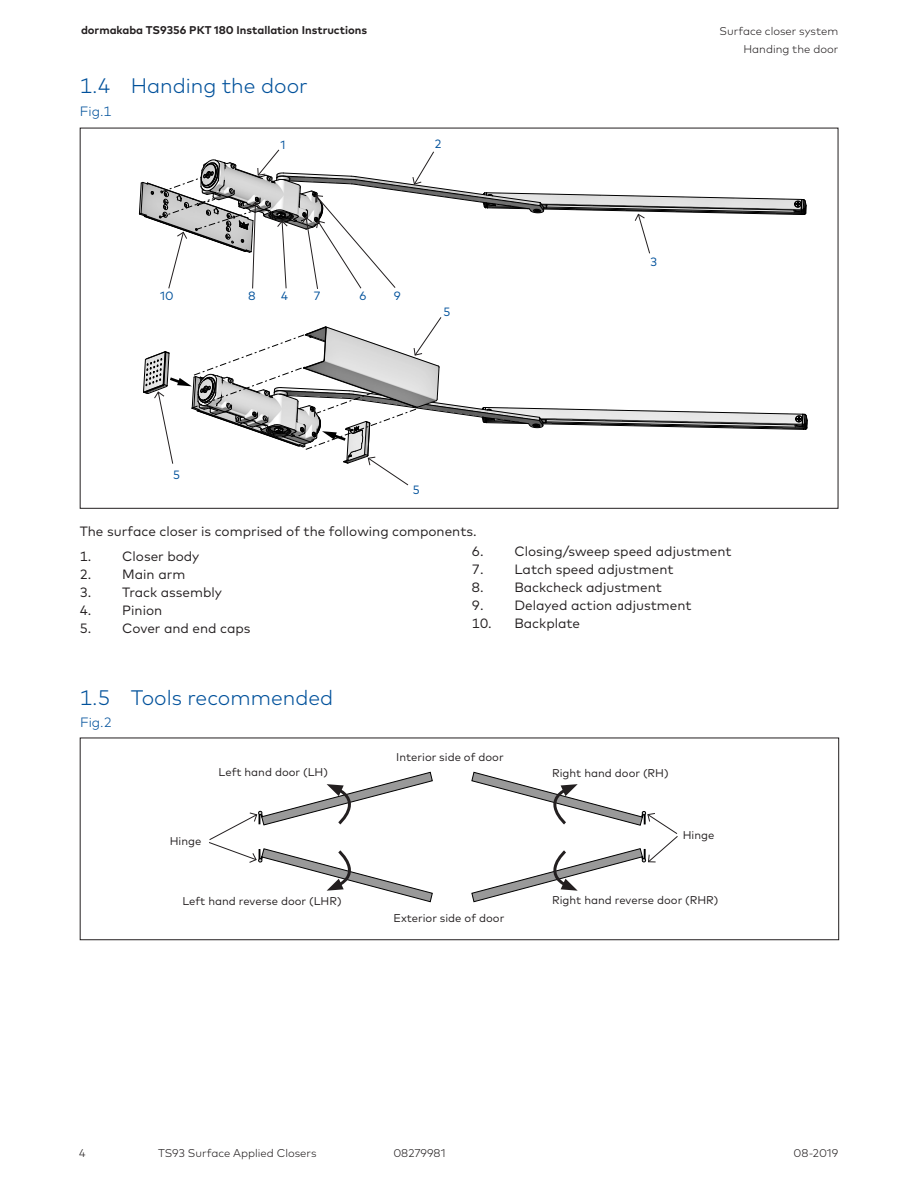
<style>
.page{position:relative;width:918px;height:1188px;background:#fff}
.page>*{position:absolute;margin:0;border:0;box-sizing:border-box;transform-origin:0 0}
.t1{font:300 21px "Mark Pro";color:#01519b}
.Body_Text_9pt_12pt_R{font:13.5px "Mark Pro";color:#231f20}
.t2{font:300 13.5px "Mark Pro";color:#01519b}
.Fließtext___Anweisun{font:12px "Mark Pro";color:#01519b}
.Body_Text_7_5pt_9pt{font:11.25px "Mark Pro";color:#231f20}
.t3{font:300 11.25px/18px "Mark Pro";color:#231f20;text-align:right}
.t4{font:700 11.25px "Mark Pro";color:#231f20}
</style>
<div class="page">
<div style="left:80px;top:738px;width:759px;height:202px;border:1px solid #231f20"></div>
<svg style="left:209px;top:772px;width:224px;height:130px"></svg>
<svg style="left:472px;top:772px;width:206px;height:130px"></svg>
<svg style="left:139px;top:149px;width:668px;height:140px"></svg>
<svg style="left:143px;top:317px;width:665px;height:169px"></svg>
<p class="t4" style="left:81px;top:21px;width:288px">dormakaba TS9356 PKT 180 Installation Instructions</p>
<p class="t1" style="left:80px;top:70px;width:230px">1.4 Handing the door</p>
<p class="t2" style="left:80px;top:101px;width:33px">Fig.1</p>
<p class="Fließtext___Anweisun" style="left:160px;top:286px;width:15px">10</p>
<p class="Fließtext___Anweisun" style="left:173px;top:466px;width:8px">5</p>
<p class="Fließtext___Anweisun" style="left:281px;top:136px;width:7px">1</p>
<p class="Fließtext___Anweisun" style="left:435px;top:135px;width:8px">2</p>
<p class="Fließtext___Anweisun" style="left:248px;top:286px;width:9px">8</p>
<p class="Fließtext___Anweisun" style="left:281px;top:286px;width:8px">4</p>
<p class="Fließtext___Anweisun" style="left:314px;top:286px;width:8px">7</p>
<p class="Fließtext___Anweisun" style="left:359px;top:286px;width:8px">6</p>
<p class="Fließtext___Anweisun" style="left:394px;top:286px;width:8px">9</p>
<p class="Fließtext___Anweisun" style="left:443px;top:303px;width:8px">5</p>
<p class="Fließtext___Anweisun" style="left:413px;top:481px;width:8px">5</p>
<p class="t3" style="left:719px;top:21px;width:120px">Surface closer system<br>Handing the door</p>
<p class="Fließtext___Anweisun" style="left:651px;top:253px;width:8px">3</p>
<p class="Body_Text_9pt_12pt_R" style="left:80px;top:521px;width:398px">The surface closer is comprised of the following components.</p>
<p class="Body_Text_9pt_12pt_R" style="left:80px;top:547px;width:121px">1. Closer body</p>
<p class="Body_Text_9pt_12pt_R" style="left:80px;top:565px;width:107px">2. Main arm</p>
<p class="Body_Text_9pt_12pt_R" style="left:80px;top:583px;width:144px">3. Track assembly</p>
<p class="Body_Text_9pt_12pt_R" style="left:80px;top:601px;width:84px">4. Pinion</p>
<p class="Body_Text_9pt_12pt_R" style="left:80px;top:619px;width:172px">5. Cover and end caps</p>
<p class="Body_Text_9pt_12pt_R" style="left:472px;top:541px;width:261px">6. Closing/sweep speed adjustment</p>
<p class="Body_Text_9pt_12pt_R" style="left:472px;top:559px;width:203px">7. Latch speed adjustment</p>
<p class="Body_Text_9pt_12pt_R" style="left:472px;top:577px;width:191px">8. Backcheck adjustment</p>
<p class="Body_Text_9pt_12pt_R" style="left:472px;top:595px;width:221px">9. Delayed action adjustment</p>
<p class="Body_Text_9pt_12pt_R" style="left:472px;top:613px;width:110px">10. Backplate</p>
<p class="t1" style="left:80px;top:682px;width:255px">1.5 Tools recommended</p>
<p class="t2" style="left:80px;top:712px;width:33px">Fig.2</p>
<p class="Body_Text_7_5pt_9pt" style="left:219px;top:764px;width:111px">Left hand door (LH)</p>
<p class="Body_Text_7_5pt_9pt" style="left:170px;top:832px;width:33px">Hinge</p>
<p class="Body_Text_7_5pt_9pt" style="left:396px;top:749px;width:109px">Interior side of door</p>
<p class="Body_Text_7_5pt_9pt" style="left:552px;top:764px;width:118px">Right hand door (RH)</p>
<p class="Body_Text_7_5pt_9pt" style="left:683px;top:827px;width:33px">Hinge</p>
<p class="Body_Text_7_5pt_9pt" style="left:183px;top:892px;width:161px">Left hand reverse door (LHR)</p>
<p class="Body_Text_7_5pt_9pt" style="left:552px;top:892px;width:168px">Right hand reverse door (RHR)</p>
<p class="Body_Text_7_5pt_9pt" style="left:393px;top:910px;width:112px">Exterior side of door</p>
<p class="t3" style="left:79px;top:1144px;width:8px">4</p>
<p class="t3" style="left:158px;top:1143px;width:160px">TS93 Surface Applied Closers</p>
<p class="t3" style="left:393px;top:1143px;width:54px">08279981</p>
<p class="t3" style="left:794px;top:1143px;width:46px">08-2019</p>
</div>
